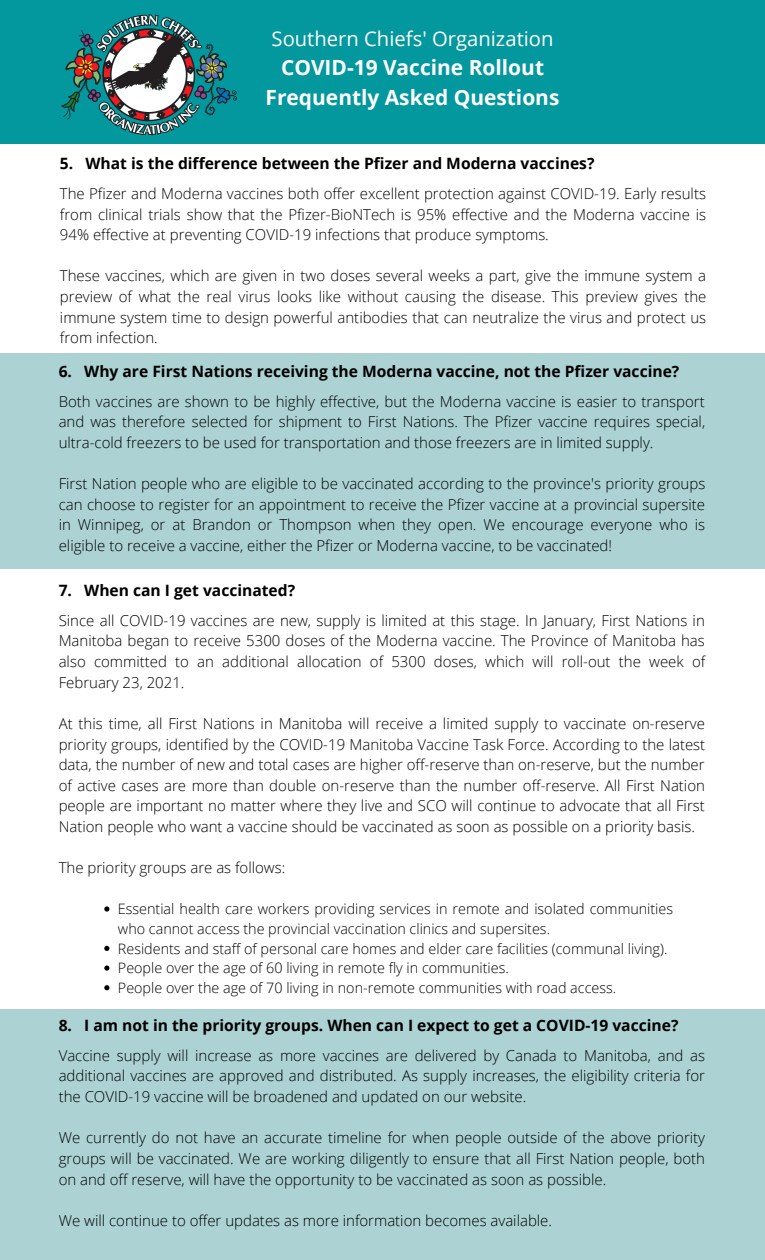
<style>
.page{position:relative;width:765px;height:1260px;background:#fff}
.page>*{position:absolute;margin:0;border:0;box-sizing:border-box;transform-origin:0 0}
.t1{font:700 20.94px/29.2px "Open Sans";color:#fff;text-align:center}
.t2{font:20.25px "Open Sans";color:#fff}
.t3{font:700 15.62px "Open Sans";color:#000}
.t4{font:300 15px/20.6px "Open Sans";color:#000;text-align:justify}
.t5{font:300 14.38px/19.7px "Open Sans";color:#000}
</style>
<div class="page">
<div style="left:0;top:354px;width:765px;height:215px;background:#acd2d4"></div>
<div style="left:0;top:1009px;width:765px;height:251px;background:#acd2d4"></div>
<div style="left:0;top:0;width:765px;height:144px;background:#03989e"></div>
<img style="left:61px;top:14px;width:176px;height:122px">
<svg style="left:104px;top:906px;width:5px;height:6px"></svg>
<svg style="left:104px;top:946px;width:5px;height:5px"></svg>
<svg style="left:104px;top:966px;width:5px;height:5px"></svg>
<svg style="left:104px;top:985px;width:5px;height:5px"></svg>
<p class="t2" style="left:272px;top:25px;width:284px">Southern Chiefs' Organization</p>
<p class="t1" style="left:266px;top:53px;width:295px">COVID-19 Vaccine Rollout<br>Frequently Asked Questions</p>
<p class="t3" style="left:60px;top:153px;width:536px">5. What is the difference between the Pfizer and Moderna vaccines?</p>
<p class="t4" style="left:60px;top:183px;width:648px">The Pfizer and Moderna vaccines both offer excellent protection against COVID-19. Early results from clinical trials show that the Pfizer-BioNTech is 95% effective and the Moderna vaccine is 94% effective at preventing COVID-19 infections that produce symptoms.</p>
<p class="t4" style="left:60px;top:265px;width:648px">These vaccines, which are given in two doses several weeks a part, give the immune system a preview of what the real virus looks like without causing the disease. This preview gives the immune system time to design powerful antibodies that can neutralize the virus and protect us from infection.</p>
<h1 class="t3" style="left:59px;top:360px;width:622px">6. Why are First Nations receiving the Moderna vaccine, not the Pfizer vaccine?</h1>
<p class="t4" style="left:59px;top:391px;width:648px">Both vaccines are shown to be highly effective, but the Moderna vaccine is easier to transport and was therefore selected for shipment to First Nations. The Pfizer vaccine requires special, ultra-cold freezers to be used for transportation and those freezers are in limited supply.</p>
<p class="t4" style="left:59px;top:473px;width:648px">First Nation people who are eligible to be vaccinated according to the province's priority groups can choose to register for an appointment to receive the Pfizer vaccine at a provincial supersite in Winnipeg, or at Brandon or Thompson when they open. We encourage everyone who is eligible to receive a vaccine, either the Pfizer or Moderna vaccine, to be vaccinated!</p>
<h1 class="t3" style="left:59px;top:580px;width:238px">7. When can I get vaccinated?</h1>
<p class="t4" style="left:59px;top:610px;width:648px">Since all COVID-19 vaccines are new, supply is limited at this stage. In January, First Nations in Manitoba began to receive 5300 doses of the Moderna vaccine. The Province of Manitoba has also committed to an additional allocation of 5300 doses, which will roll-out the week of February 23, 2021.</p>
<p class="t4" style="left:59px;top:713px;width:648px">At this time, all First Nations in Manitoba will receive a limited supply to vaccinate on-reserve priority groups, identified by the COVID-19 Manitoba Vaccine Task Force. According to the latest data, the number of new and total cases are higher off-reserve than on-reserve, but the number of active cases are more than double on-reserve than the number off-reserve. All First Nation people are important no matter where they live and SCO will continue to advocate that all First Nation people who want a vaccine should be vaccinated as soon as possible on a priority basis.</p>
<p class="t4" style="left:59px;top:857px;width:228px">The priority groups are as follows:</p>
<p class="t5" style="left:118px;top:899px;width:557px">Essential health care workers providing services in remote and isolated communities who cannot access the provincial vaccination clinics and supersites.</p>
<p class="t5" style="left:118px;top:938px;width:551px">Residents and staff of personal care homes and elder care facilities (communal living).</p>
<p class="t5" style="left:118px;top:958px;width:392px">People over the age of 60 living in remote fly in communities.</p>
<p class="t5" style="left:118px;top:978px;width:500px">People over the age of 70 living in non-remote communities with road access.</p>
<h1 class="t3" style="left:59px;top:1015px;width:621px">8. I am not in the priority groups. When can I expect to get a COVID-19 vaccine?</h1>
<p class="t4" style="left:59px;top:1045px;width:648px">Vaccine supply will increase as more vaccines are delivered by Canada to Manitoba, and as additional vaccines are approved and distributed. As supply increases, the eligibility criteria for the COVID-19 vaccine will be broadened and updated on our website.</p>
<p class="t4" style="left:59px;top:1127px;width:648px">We currently do not have an accurate timeline for when people outside of the above priority groups will be vaccinated. We are working diligently to ensure that all First Nation people, both on and off reserve, will have the opportunity to be vaccinated as soon as possible.</p>
<p class="t4" style="left:59px;top:1210px;width:495px">We will continue to offer updates as more information becomes available.</p>
</div>
